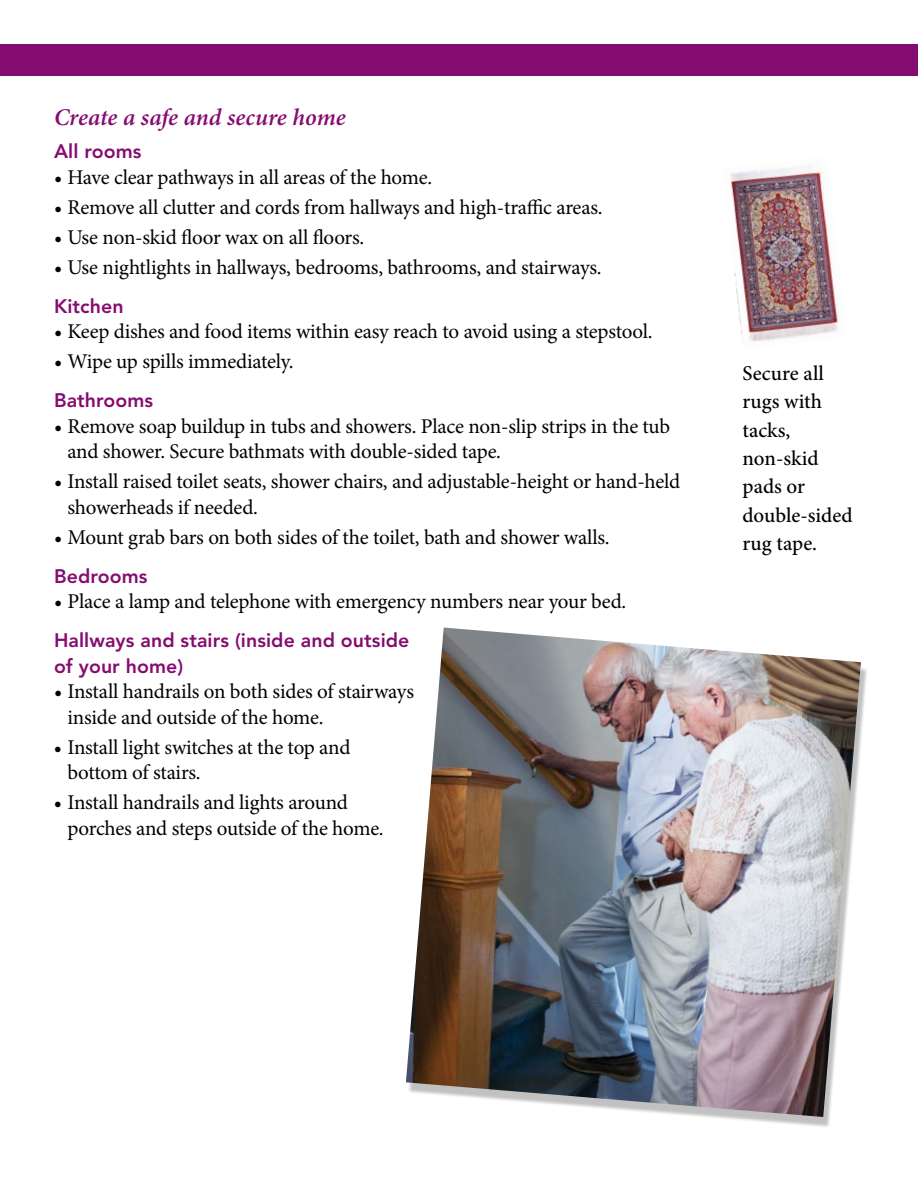
<style>
.page{position:relative;width:918px;height:1188px;background:#fff}
.page>*{position:absolute;margin:0;border:0;box-sizing:border-box;transform-origin:0 0}
.t1{font:italic 600 24px "Minion Pro";color:#850c70}
.t2{font:21px/25.5px "Minion Pro";letter-spacing:-.015em;color:#000}
.t3{font:500 21px/28.5px "Minion Pro";color:#000}
.t4{font:800 19.5px/25.5px "Avenir LT Std";letter-spacing:.005em;color:#850c70}
</style>
<div class="page">
<div style="left:407px;top:632px;width:461px;height:496px;background:#000;opacity:.25"></div>
<img style="left:406px;top:628px;width:455px;height:489px">
<div style="left:0;top:45px;width:918px;height:31px;background:#850c70"></div>
<img style="left:730px;top:165px;width:109px;height:177px">
<p class="t1" style="left:54px;top:101px;width:293px">Create a safe and secure home</p>
<p class="t4" style="left:54px;top:139px;width:89px">All rooms</p>
<p class="t2" style="left:54px;top:165px;width:380px">• Have clear pathways in all areas of the home.</p>
<p class="t2" style="left:54px;top:195px;width:550px">• Remove all clutter and cords from hallways and high-traffic areas.</p>
<p class="t2" style="left:54px;top:225px;width:312px">• Use non-skid floor wax on all floors.</p>
<p class="t2" style="left:54px;top:255px;width:549px">• Use nightlights in hallways, bedrooms, bathrooms, and stairways.</p>
<p class="t4" style="left:54px;top:293px;width:71px">Kitchen</p>
<p class="t2" style="left:54px;top:319px;width:600px">• Keep dishes and food items within easy reach to avoid using a stepstool.</p>
<p class="t2" style="left:54px;top:349px;width:241px">• Wipe up spills immediately.</p>
<p class="t4" style="left:54px;top:388px;width:101px">Bathrooms</p>
<p class="t2" style="left:68px;top:414px;width:604px;text-indent:-14px">• Remove soap buildup in tubs and showers. Place non-slip strips in the tub and shower. Secure bathmats with double-sided tape.</p>
<p class="t2" style="left:68px;top:469px;width:614px;text-indent:-14px">• Install raised toilet seats, shower chairs, and adjustable-height or hand-held showerheads if needed.</p>
<p class="t2" style="left:54px;top:525px;width:557px">• Mount grab bars on both sides of the toilet, bath and shower walls.</p>
<p class="t4" style="left:54px;top:563px;width:95px">Bedrooms</p>
<p class="t2" style="left:54px;top:589px;width:574px">• Place a lamp and telephone with emergency numbers near your bed.</p>
<p class="t4" style="left:54px;top:628px;width:357px">Hallways and stairs (inside and outside of your home)</p>
<p class="t2" style="left:68px;top:679px;width:348px;text-indent:-14px">• Install handrails on both sides of stairways inside and outside of the home.</p>
<p class="t2" style="left:68px;top:735px;width:284px;text-indent:-14px">• Install light switches at the top and bottom of stairs.</p>
<p class="t2" style="left:68px;top:790px;width:318px;text-indent:-14px">• Install handrails and lights around porches and steps outside of the home.</p>
<p class="t3" style="left:742px;top:359px;width:112px">Secure all rugs with tacks, non-skid pads or double-sided rug tape.</p>
</div>
